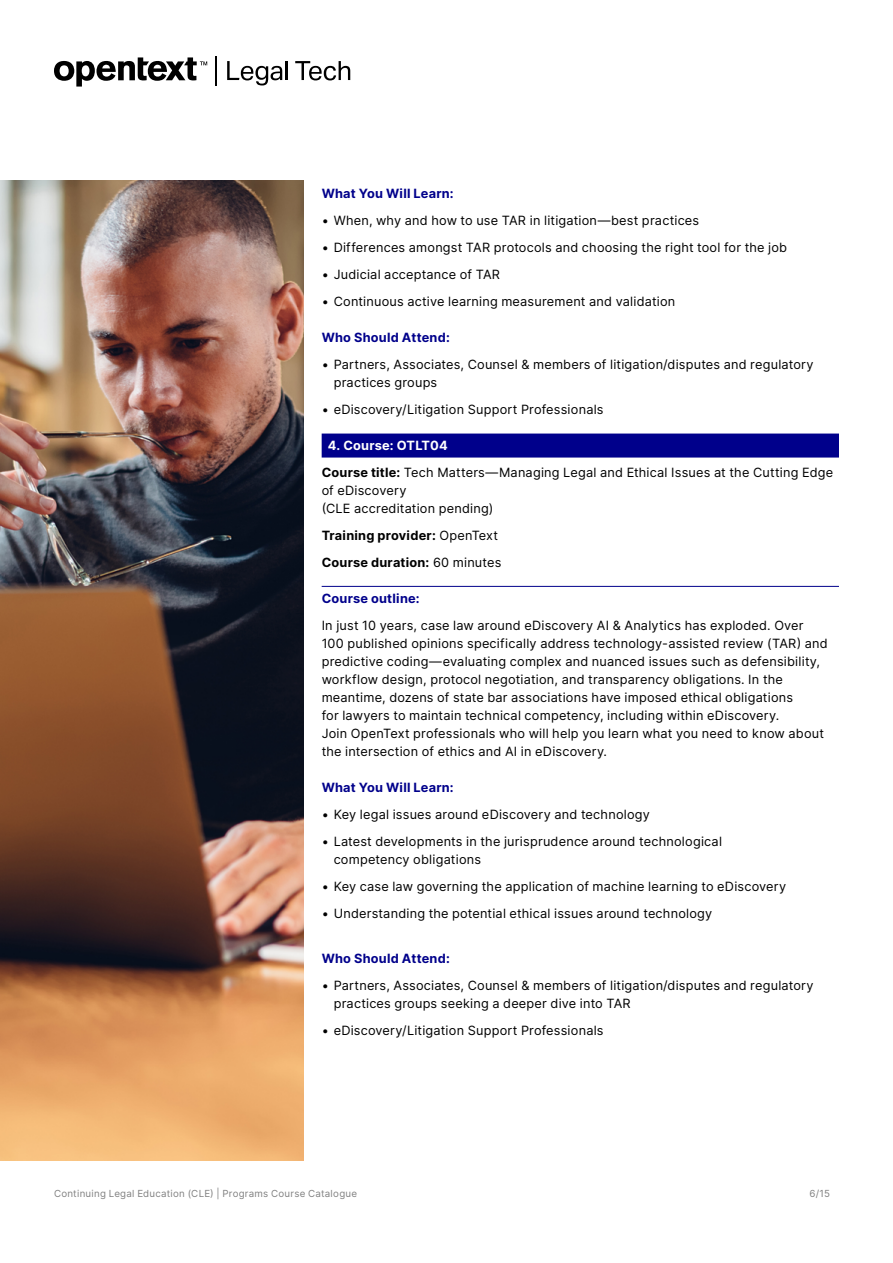
<style>
.page{position:relative;width:893px;height:1263px;background:#fff}
.page>*{position:absolute;margin:0;border:0;box-sizing:border-box;transform-origin:0 0}
.Body{font:12.75px/18px "Inter";letter-spacing:.015em;color:#000}
.H4_Space_before{font:700 12.75px "Inter";letter-spacing:.02em;color:#00008b}
.Body-2{font:700 12.75px "Inter";letter-spacing:.02em;color:#000}
.H4_Course_title{font:700 12.75px "Inter";letter-spacing:.015em;color:#fff}
.H4_Rule_Above_Course{font:700 12.75px "Inter";letter-spacing:.015em;color:#00008b}
.t1{font:9.75px "Inter";letter-spacing:.025em;color:#808080}
.s1{font-weight:700}
.s2{font-weight:400}
</style>
<div class="page">
<svg style="left:227px;top:61px;width:55px;height:24px"></svg>
<hr style="left:285px;top:61px;width:3px;height:19px;background:#000">
<svg style="left:295px;top:61px;width:55px;height:19px"></svg>
<svg style="left:54px;top:57px;width:153px;height:30px"></svg>
<hr style="left:215px;top:56px;width:1px;height:30px;background:#000">
<img style="left:1px;top:180px;width:303px;height:981px">
<div style="left:322px;top:434px;width:517px;height:24px;background:#00008b"></div>
<hr style="left:322px;top:586px;width:517px;height:1px;background:#00008b">
<h4 class="H4_Space_before" style="left:322px;top:184px;width:134px">What You Will Learn:</h4>
<p class="Body" style="left:322px;top:211px;width:379px">• When, why and how to use TAR in litigation—best practices</p>
<p class="Body" style="left:322px;top:238px;width:467px">• Differences amongst TAR protocols and choosing the right tool for the job</p>
<p class="Body" style="left:322px;top:265px;width:180px">• Judicial acceptance of TAR</p>
<p class="Body" style="left:322px;top:292px;width:355px">• Continuous active learning measurement and validation</p>
<p class="H4_Space_before" style="left:322px;top:328px;width:130px">Who Should Attend:</p>
<p class="Body" style="left:334px;top:355px;width:481px;text-indent:-12px">• Partners, Associates, Counsel &amp; members of litigation/disputes and regulatory practices groups</p>
<p class="Body" style="left:322px;top:400px;width:283px">• eDiscovery/Litigation Support Professionals</p>
<p class="H4_Course_title" style="left:328px;top:436px;width:122px">4. Course: OTLT04</p>
<p class="Body" style="left:322px;top:463px;width:513px"><span class="s1">Course title:</span> Tech Matters―Managing Legal and Ethical Issues at the Cutting Edge of eDiscovery<br>(CLE accreditation pending)</p>
<p class="Body-2" style="left:322px;top:526px;width:178px">Training provider: <span class="s2">OpenText</span></p>
<p class="Body-2" style="left:322px;top:553px;width:181px">Course duration: <span class="s2">60 minutes</span></p>
<p class="H4_Rule_Above_Course" style="left:322px;top:589px;width:99px">Course outline:</p>
<p class="Body" style="left:322px;top:616px;width:508px">In just 10 years, case law around eDiscovery AI &amp; Analytics has exploded. Over 100 published opinions specifically address technology-assisted review (TAR) and predictive coding—evaluating complex and nuanced issues such as defensibility, workflow design, protocol negotiation, and transparency obligations. In the meantime, dozens of state bar associations have imposed ethical obligations<br>for lawyers to maintain technical competency, including within eDiscovery.<br>Join OpenText professionals who will help you learn what you need to know about the intersection of ethics and AI in eDiscovery.</p>
<h4 class="H4_Space_before" style="left:322px;top:778px;width:134px">What You Will Learn:</h4>
<p class="Body" style="left:322px;top:805px;width:330px">• Key legal issues around eDiscovery and technology</p>
<p class="Body" style="left:334px;top:832px;width:390px;text-indent:-12px">• Latest developments in the jurisprudence around technological competency obligations</p>
<p class="Body" style="left:322px;top:877px;width:466px">• Key case law governing the application of machine learning to eDiscovery</p>
<p class="Body" style="left:322px;top:904px;width:392px">• Understanding the potential ethical issues around technology</p>
<p class="H4_Space_before" style="left:322px;top:949px;width:130px">Who Should Attend:</p>
<p class="Body" style="left:334px;top:976px;width:481px;text-indent:-12px">• Partners, Associates, Counsel &amp; members of litigation/disputes and regulatory practices groups seeking a deeper dive into TAR</p>
<p class="Body" style="left:322px;top:1021px;width:283px">• eDiscovery/Litigation Support Professionals</p>
<p class="t1" style="left:54px;top:1186px;width:305px">Continuing Legal Education (CLE) | Programs Course Catalogue</p>
<p class="t1" style="left:809px;top:1186px;width:22px">6/15</p>
</div>
